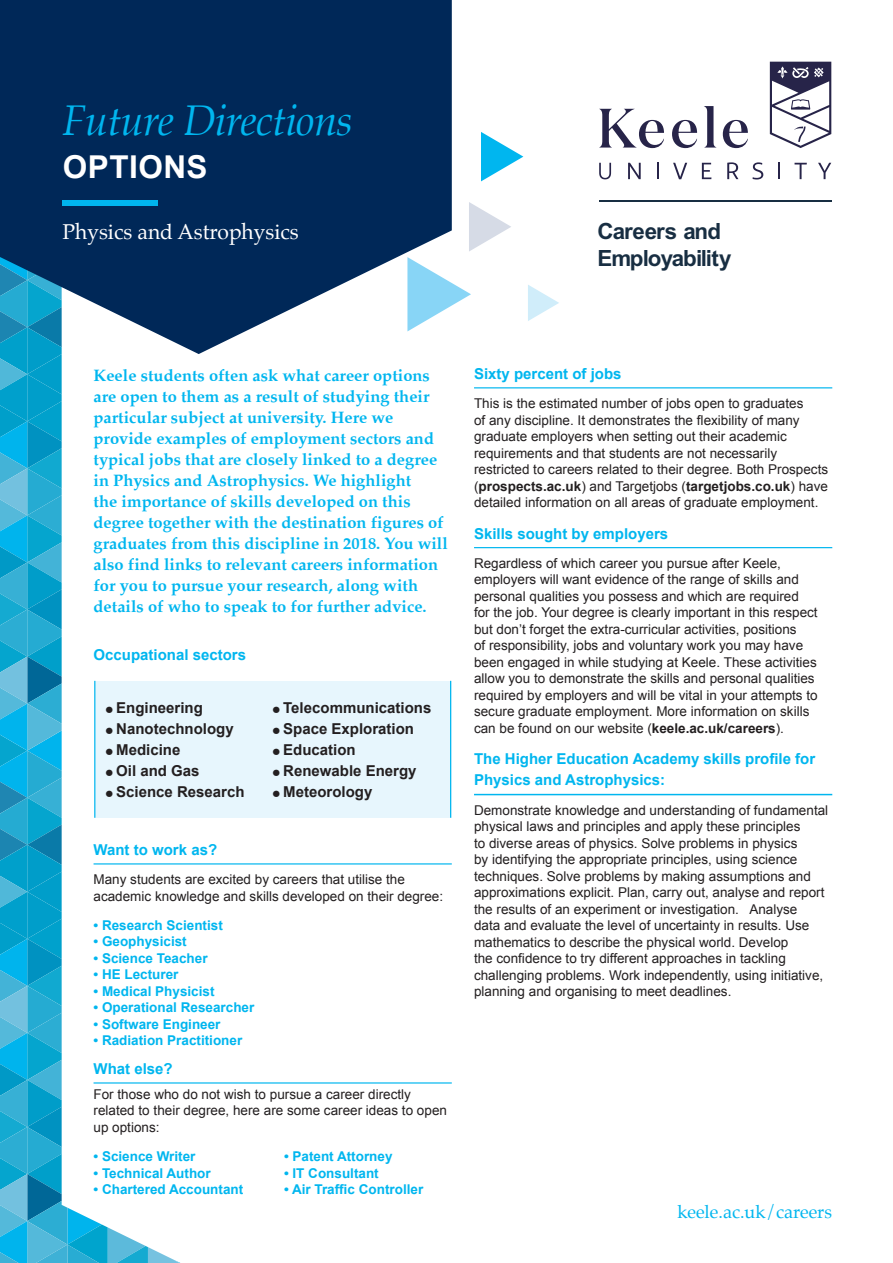
<style>
.page{position:relative;width:893px;height:1263px;background:#fff}
.page>*{position:absolute;margin:0;border:0;box-sizing:border-box;transform-origin:0 0}
.t1{font:italic 42px "Palatino";letter-spacing:-.02em;color:#00b6ef}
.t2{font:700 31.5px "Arial";letter-spacing:.015em;color:#fff}
.t3{font:700 22.35px/26.8px "Arial";letter-spacing:-.04em;color:#182e42}
.t4{font:21px "Palatino";color:#fff}
.t5{font:18px "Palatino";color:#00b6ef}
.t6{font:700 16.5px/21px "Palatino";color:#00b6ef}
.t7{font:700 15px/21px "Arial";color:#00b6ef}
.t8{font:700 15px "Arial";color:#231f20}
.t9{font:13.5px/16.5px "Arial";color:#231f20}
.t10{font:700 13.5px "Arial";color:#00b6ef}
.s1{font-weight:700}
</style>
<div class="page">
<div style="left:94px;top:681px;width:358px;height:137px;background:#e7f6fd"></div>
<hr style="left:450px;top:681px;width:1px;height:137px;background:#00b6ef">
<svg style="left:0;top:354px;width:180px;height:909px"></svg>
<hr style="left:94px;top:863px;width:358px;height:1px;background:#00b6ef">
<hr style="left:94px;top:1082px;width:358px;height:1px;background:#00b6ef">
<svg style="left:599px;top:109px;width:65px;height:39px"></svg>
<svg style="left:672px;top:120px;width:25px;height:28px"></svg>
<svg style="left:704px;top:106px;width:12px;height:42px"></svg>
<svg style="left:723px;top:120px;width:25px;height:28px"></svg>
<svg style="left:599px;top:163px;width:12px;height:16px"></svg>
<svg style="left:628px;top:163px;width:13px;height:16px"></svg>
<svg style="left:657px;top:163px;width:1px;height:16px"></svg>
<svg style="left:673px;top:163px;width:14px;height:16px"></svg>
<svg style="left:702px;top:163px;width:9px;height:16px"></svg>
<svg style="left:727px;top:162px;width:11px;height:17px"></svg>
<svg style="left:752px;top:162px;width:11px;height:17px"></svg>
<svg style="left:778px;top:163px;width:2px;height:16px"></svg>
<svg style="left:794px;top:163px;width:13px;height:16px"></svg>
<svg style="left:818px;top:163px;width:13px;height:16px"></svg>
<svg style="left:770px;top:62px;width:61px;height:86px"></svg>
<hr style="left:599px;top:201px;width:232px;height:1px;background:#182e42">
<svg style="left:0;top:0;width:452px;height:354px;fill:#002858"></svg>
<div style="left:62px;top:200px;width:96px;height:6px;background:#00b6ef"></div>
<hr style="left:474px;top:387px;width:358px;height:1px;background:#00b6ef">
<hr style="left:474px;top:547px;width:358px;height:1px;background:#00b6ef">
<hr style="left:474px;top:794px;width:358px;height:1px;background:#00b6ef">
<svg style="left:407px;top:202px;width:104px;height:129px"></svg>
<svg style="left:528px;top:285px;width:31px;height:36px"></svg>
<svg style="left:481px;top:132px;width:42px;height:49px"></svg>
<svg style="left:420px;top:157px;width:25px;height:28px"></svg>
<p class="t1" style="left:62px;top:86px;width:292px">Future Directions</p>
<p class="t2" style="left:63px;top:145px;width:146px">OPTIONS</p>
<p class="t4" style="left:62px;top:214px;width:238px">Physics and Astrophysics</p>
<p class="t3" style="left:597px;top:219px;width:136px">Careers and<br>Employability</p>
<p class="t6" style="left:94px;top:365px;width:356px">Keele students often ask what career options are open to them as a result of studying their particular subject at university. Here we provide examples of employment sectors and typical jobs that are closely linked to a degree in Physics and Astrophysics. We highlight<br>the importance of skills developed on this degree together with the destination figures of graduates from this discipline in 2018. You will also find links to relevant careers information for you to pursue your research, along with details of who to speak to for further advice.</p>
<p class="t7" style="left:474px;top:363px;width:149px">Sixty percent of jobs</p>
<p class="t9" style="left:474px;top:395px;width:356px">This is the estimated number of jobs open to graduates<br>of any discipline. It demonstrates the flexibility of many graduate employers when setting out their academic requirements and that students are not necessarily restricted to careers related to their degree. Both Prospects (<span class="s1">prospects.ac.uk</span>) and Targetjobs (<span class="s1">targetjobs.co.uk</span>) have detailed information on all areas of graduate employment.</p>
<p class="t7" style="left:474px;top:523px;width:196px">Skills sought by employers</p>
<p class="t9" style="left:474px;top:555px;width:345px">Regardless of which career you pursue after Keele, employers will want evidence of the range of skills and personal qualities you possess and which are required for the job. Your degree is clearly important in this respect but don’t forget the extra-curricular activities, positions<br>of responsibility, jobs and voluntary work you may have been engaged in while studying at Keele. These activities allow you to demonstrate the skills and personal qualities required by employers and will be vital in your attempts to secure graduate employment. More information on skills can be found on our website (<span class="s1">keele.ac.uk/careers</span>).</p>
<p class="t7" style="left:474px;top:749px;width:343px">The Higher Education Academy skills profile for<br>Physics and Astrophysics:</p>
<p class="t9" style="left:474px;top:801px;width:356px">Demonstrate knowledge and understanding of fundamental physical laws and principles and apply these principles<br>to diverse areas of physics. Solve problems in physics<br>by identifying the appropriate principles, using science techniques. Solve problems by making assumptions and approximations explicit. Plan, carry out, analyse and report the results of an experiment or investigation. Analyse<br>data and evaluate the level of uncertainty in results. Use mathematics to describe the physical world. Develop<br>the confidence to try different approaches in tackling challenging problems. Work independently, using initiative, planning and organising to meet deadlines.</p>
<p class="t7" style="left:93px;top:644px;width:154px">Occupational sectors</p>
<p class="t8" style="left:106px;top:697px;width:99px">● Engineering</p>
<p class="t8" style="left:106px;top:718px;width:129px">● Nanotechnology</p>
<p class="t8" style="left:106px;top:739px;width:76px">● Medicine</p>
<p class="t8" style="left:106px;top:760px;width:95px">● Oil and Gas</p>
<p class="t8" style="left:106px;top:781px;width:140px">● Science Research</p>
<p class="t8" style="left:273px;top:697px;width:160px">● Telecommunications</p>
<p class="t8" style="left:273px;top:718px;width:143px">● Space Exploration</p>
<p class="t8" style="left:273px;top:739px;width:84px">● Education</p>
<p class="t8" style="left:273px;top:760px;width:145px">● Renewable Energy</p>
<p class="t8" style="left:273px;top:781px;width:101px">● Meteorology</p>
<p class="t7" style="left:94px;top:839px;width:125px">Want to work as?</p>
<p class="t9" style="left:94px;top:871px;width:351px">Many students are excited by careers that utilise the academic knowledge and skills developed on their degree:</p>
<p class="t10" style="left:94px;top:915px;width:131px">• Research Scientist</p>
<p class="t10" style="left:94px;top:932px;width:95px">• Geophysicist</p>
<p class="t10" style="left:94px;top:948px;width:116px">• Science Teacher</p>
<p class="t10" style="left:94px;top:965px;width:86px">• HE Lecturer</p>
<p class="t10" style="left:94px;top:981px;width:123px">• Medical Physicist</p>
<p class="t10" style="left:94px;top:998px;width:162px">• Operational Researcher</p>
<p class="t10" style="left:94px;top:1014px;width:129px">• Software Engineer</p>
<p class="t10" style="left:94px;top:1031px;width:150px">• Radiation Practitioner</p>
<p class="t7" style="left:94px;top:1058px;width:81px">What else?</p>
<p class="t9" style="left:94px;top:1086px;width:355px">For those who do not wish to pursue a career directly related to their degree, here are some career ideas to open up options:</p>
<p class="t10" style="left:94px;top:1147px;width:104px">• Science Writer</p>
<p class="t10" style="left:284px;top:1147px;width:110px">• Patent Attorney</p>
<p class="t10" style="left:94px;top:1163px;width:119px">• Technical Author</p>
<p class="t10" style="left:284px;top:1163px;width:96px">• IT Consultant</p>
<p class="t10" style="left:94px;top:1180px;width:151px">• Chartered Accountant</p>
<p class="t10" style="left:284px;top:1180px;width:141px">• Air Traffic Controller</p>
<p class="t5" style="left:677px;top:1197px;width:156px">keele.ac.uk/careers</p>
</div>
